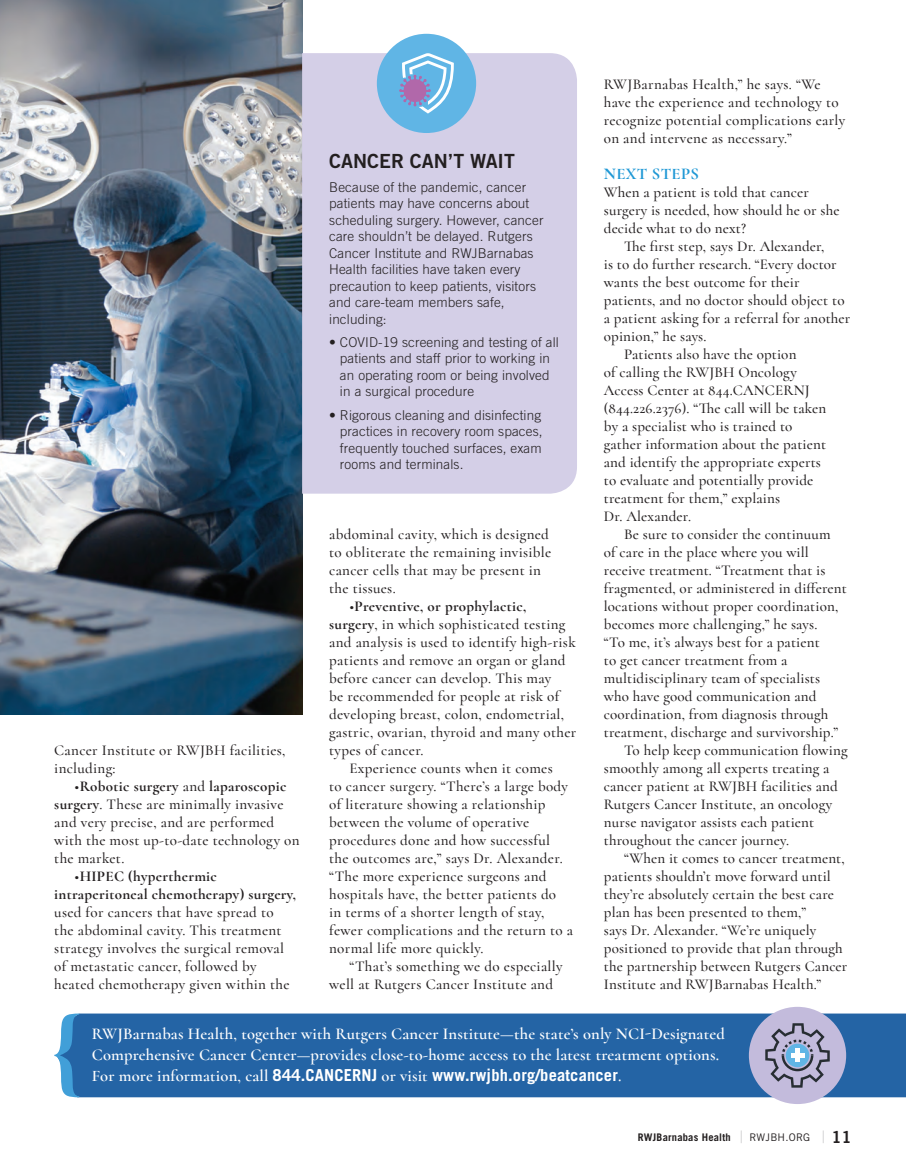
<style>
.page{position:relative;width:906px;height:1175px;background:#fff}
.page>*{position:absolute;margin:0;border:0;box-sizing:border-box;transform-origin:0 0}
.t1{font:19.5px "Trade Gothic Bold Two";color:#231f20}
.t2{font:600 16.5px/21px "Cormorant";letter-spacing:.01em;color:#fff}
.t3{font:700 16.5px "Trade Gothic";letter-spacing:.01em;color:#fff}
.t4{font:700 16.5px "Cormorant";letter-spacing:.02em;color:#1f98d5}
.t5{font:500 15px/18px "Cormorant";letter-spacing:.01em;color:#231f20}
.t6{font:700 15px/18px "Cormorant";letter-spacing:.02em;color:#231f20}
.t7{font:300 13.5px/16.5px "Trade Gothic";letter-spacing:.01em;color:#231f20}
.t8{font:700 10.5px "Trade Gothic";letter-spacing:.02em;color:#231f20}
.s1{font-weight:700}
.s2{font-family:"Cormorant";font-weight:600}
.s3{font-weight:300;font-size:17.1px;color:#808285}
.s4{font-weight:400}
.s5{font-family:"Trade Gothic Bold Two";font-weight:400;font-size:16.5px}
</style>
<div class="page">
<img style="left:0;top:0;width:302px;height:715px">
<div style="left:302px;top:53px;width:274px;height:441px;background:#d4cfe7"></div>
<div style="left:79px;top:1013px;width:826px;height:84px;background:#2464a5"></div>
<svg style="left:54px;top:1013px;width:25px;height:84px"></svg>
<div style="left:748px;top:1007px;width:97px;height:97px;background:#c3bbdc;border-radius:50%"></div>
<div style="left:376px;top:34px;width:100px;height:99px;background:#60b5e5;border-radius:50%"></div>
<svg style="left:399px;top:53px;width:54px;height:61px"></svg>
<svg style="left:765px;top:1023px;width:64px;height:64px"></svg>
<div style="left:794px;top:1048px;width:5px;height:14px;background:#fff"></div>
<hr style="left:790px;top:1053px;width:14px;height:4px;background:#fff">
<p class="t5" style="left:54px;top:741px;width:233px">Cancer Institute or RWJBH facilities, including:</p>
<p class="t5" style="left:54px;top:777px;width:247px;text-indent:20px"><span class="s1">•Robotic surgery</span> and <span class="s1">laparoscopic surgery</span>. These are minimally invasive and very precise, and are performed with the most up-to-date technology on the market.</p>
<p class="t6" style="left:54px;top:867px;width:243px;text-indent:20px">•HIPEC (hyperthermic intraperitoneal chemotherapy) surgery,</p>
<p class="t5" style="left:54px;top:903px;width:237px">used for cancers that have spread to the abdominal cavity. This treatment strategy involves the surgical removal of metastatic cancer, followed by heated chemotherapy given within the</p>
<h1 class="t1" style="left:329px;top:149px;width:187px">CANCER CAN’T WAIT</h1>
<p class="t7" style="left:329px;top:178px;width:216px">Because of the pandemic, cancer patients may have concerns about scheduling surgery. However, cancer care shouldn’t be delayed. Rutgers<br>Cancer Institute and RWJBarnabas<br>Health facilities have taken every precaution to keep patients, visitors and care-team members safe, including:</p>
<p class="t7" style="left:340px;top:334px;width:220px;text-indent:-11px">• COVID-19 screening and testing of all patients and staff prior to working in an operating room or being involved in a surgical procedure</p>
<p class="t7" style="left:340px;top:406px;width:204px;text-align:justify;text-indent:-11px">• Rigorous cleaning and disinfecting practices in recovery room spaces, frequently touched surfaces, exam rooms and terminals.</p>
<p class="t5" style="left:329px;top:525px;width:223px">abdominal cavity, which is designed to obliterate the remaining invisible cancer cells that may be present in the tissues.</p>
<p class="t6" style="left:349px;top:597px;width:178px">•Preventive, or prophylactic,</p>
<p class="t5" style="left:329px;top:615px;width:237px"><span class="s1">surgery</span>, in which sophisticated testing</p>
<p class="t5" style="left:329px;top:633px;width:248px">and analysis is used to identify high-risk</p>
<p class="t5" style="left:329px;top:651px;width:238px">patients and remove an organ or gland</p>
<p class="t5" style="left:329px;top:669px;width:224px">before cancer can develop. This may</p>
<p class="t5" style="left:329px;top:687px;width:231px">be recommended for people at risk of</p>
<p class="t5" style="left:329px;top:705px;width:236px">developing breast, colon, endometrial,</p>
<p class="t5" style="left:329px;top:723px;width:248px">gastric, ovarian, thyroid and many other</p>
<p class="t5" style="left:329px;top:741px;width:96px">types of cancer.</p>
<p class="t5" style="left:349px;top:759px;width:205px">Experience counts when it comes</p>
<p class="t5" style="left:329px;top:777px;width:240px">to cancer surgery. “There’s a large body</p>
<p class="t5" style="left:329px;top:795px;width:218px">of literature showing a relationship</p>
<p class="t5" style="left:329px;top:813px;width:202px">between the volume of operative</p>
<p class="t5" style="left:329px;top:831px;width:222px">procedures done and how successful</p>
<p class="t5" style="left:329px;top:849px;width:235px">the outcomes are,” says Dr. Alexander.</p>
<p class="t5" style="left:329px;top:867px;width:219px">“The more experience surgeons and</p>
<p class="t5" style="left:329px;top:885px;width:228px">hospitals have, the better patients do</p>
<p class="t5" style="left:329px;top:903px;width:217px">in terms of a shorter length of stay,</p>
<p class="t5" style="left:329px;top:921px;width:245px">fewer complications and the return to a</p>
<p class="t5" style="left:329px;top:939px;width:156px">normal life more quickly.</p>
<p class="t5" style="left:349px;top:957px;width:214px">“That’s something we do especially</p>
<p class="t5" style="left:329px;top:975px;width:225px">well at Rutgers Cancer Institute and</p>
<p class="t5" style="left:603px;top:75px;width:243px">RWJBarnabas Health,” he says. “We have the experience and technology to recognize potential complications early on and intervene as necessary.”</p>
<p class="t4" style="left:603px;top:164px;width:97px">NEXT STEPS</p>
<p class="t5" style="left:603px;top:183px;width:237px">When a patient is told that cancer surgery is needed, how should he or she decide what to do next?</p>
<p class="t5" style="left:623px;top:237px;width:202px">The first step, says Dr. Alexander,</p>
<p class="t5" style="left:603px;top:255px;width:234px">is to do further research. “Every doctor</p>
<p class="t5" style="left:603px;top:273px;width:197px">wants the best outcome for their</p>
<p class="t5" style="left:603px;top:291px;width:242px">patients, and no doctor should object to</p>
<p class="t5" style="left:603px;top:309px;width:248px">a patient asking for a referral for another</p>
<p class="t5" style="left:603px;top:327px;width:104px">opinion,” he says.</p>
<p class="t5" style="left:623px;top:345px;width:174px">Patients also have the option</p>
<p class="t5" style="left:603px;top:363px;width:194px">of calling the RWJBH Oncology</p>
<p class="t5" style="left:603px;top:381px;width:207px">Access Center at 844.CANCERNJ</p>
<p class="t5" style="left:603px;top:399px;width:224px">(844.226.2376). “The call will be taken</p>
<p class="t5" style="left:603px;top:417px;width:190px">by a specialist who is trained to</p>
<p class="t5" style="left:603px;top:435px;width:224px">gather information about the patient</p>
<p class="t5" style="left:603px;top:453px;width:218px">and identify the appropriate experts</p>
<p class="t5" style="left:603px;top:471px;width:211px">to evaluate and potentially provide</p>
<p class="t5" style="left:603px;top:489px;width:178px">treatment for them,” explains</p>
<p class="t5" style="left:603px;top:507px;width:89px">Dr. Alexander.</p>
<p class="t5" style="left:623px;top:525px;width:208px">Be sure to consider the continuum</p>
<p class="t5" style="left:603px;top:543px;width:206px">of care in the place where you will</p>
<p class="t5" style="left:603px;top:561px;width:223px">receive treatment. “Treatment that is</p>
<p class="t5" style="left:603px;top:579px;width:244px">fragmented, or administered in different</p>
<p class="t5" style="left:603px;top:597px;width:236px">locations without proper coordination,</p>
<p class="t5" style="left:603px;top:615px;width:215px">becomes more challenging,” he says.</p>
<p class="t5" style="left:603px;top:633px;width:217px">“To me, it’s always best for a patient</p>
<p class="t5" style="left:603px;top:651px;width:185px">to get cancer treatment from a</p>
<p class="t5" style="left:603px;top:669px;width:218px">multidisciplinary team of specialists</p>
<p class="t5" style="left:603px;top:687px;width:214px">who have good communication and</p>
<p class="t5" style="left:603px;top:705px;width:226px">coordination, from diagnosis through</p>
<p class="t5" style="left:603px;top:723px;width:236px">treatment, discharge and survivorship.”</p>
<p class="t5" style="left:623px;top:741px;width:225px">To help keep communication flowing</p>
<p class="t5" style="left:603px;top:759px;width:227px">smoothly among all experts treating a</p>
<p class="t5" style="left:603px;top:777px;width:235px">cancer patient at RWJBH facilities and</p>
<p class="t5" style="left:603px;top:795px;width:230px">Rutgers Cancer Institute, an oncology</p>
<p class="t5" style="left:603px;top:813px;width:212px">nurse navigator assists each patient</p>
<p class="t5" style="left:603px;top:831px;width:187px">throughout the cancer journey.</p>
<p class="t5" style="left:623px;top:849px;width:222px">“When it comes to cancer treatment,</p>
<p class="t5" style="left:603px;top:867px;width:228px">patients shouldn’t move forward until</p>
<p class="t5" style="left:603px;top:885px;width:231px">they’re absolutely certain the best care</p>
<p class="t5" style="left:603px;top:903px;width:203px">plan has been presented to them,”</p>
<p class="t5" style="left:603px;top:921px;width:214px">says Dr. Alexander. “We’re uniquely</p>
<p class="t5" style="left:603px;top:939px;width:240px">positioned to provide that plan through</p>
<p class="t5" style="left:603px;top:957px;width:245px">the partnership between Rutgers Cancer</p>
<p class="t5" style="left:603px;top:975px;width:219px">Institute and RWJBarnabas Health.”</p>
<p class="t2" style="left:92px;top:1022px;width:634px">RWJBarnabas Health, together with Rutgers Cancer Institute—the state’s only NCI-Designated<br>Comprehensive Cancer Center—provides close-to-home access to the latest treatment options.</p>
<p class="t3" style="left:92px;top:1064px;width:531px"><span class="s2">For more information, call</span> 844.CANCERNJ <span class="s2">or visit</span> www.rwjbh.org/beatcancer<span class="s2">.</span></p>
<p class="t8" style="left:637px;top:1131px;width:215px">RWJBarnabas Health <span class="s3">|</span> <span class="s4">RWJBH.ORG</span> <span class="s3">|</span> <span class="s5">11</span></p>
</div>
